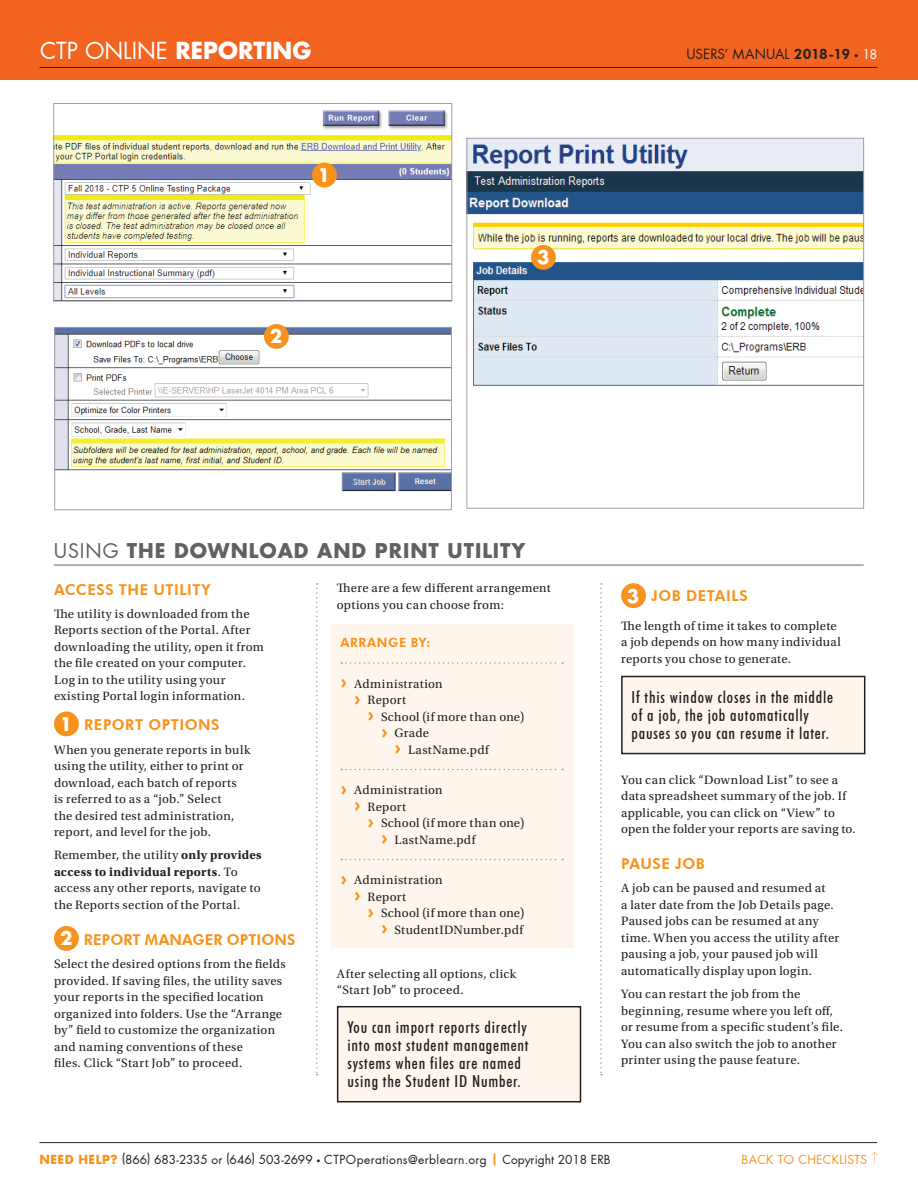
<style>
.page{position:relative;width:918px;height:1188px;background:#fff}
.page>*{position:absolute;margin:0;border:0;box-sizing:border-box;transform-origin:0 0}
.t1{font:22.5px "Futura Std";color:#fff}
.t2{font:700 19.5px "Futura Std";letter-spacing:.05em;color:#616161}
.t3{font:700 18px "Futura Std";color:#fff}
.t4{font:500 condensed 16.5px/18px "Futura BT";letter-spacing:.05em;color:#231f20}
.t5{font:800 15px "Futura BT";letter-spacing:.03em;color:#f7931d}
.t6{font:800 15px "Futura BT";letter-spacing:.01em;color:#f7931d}
.t7{font:13.5px "Futura Std";letter-spacing:.005em;color:#231f20}
.t8{font:12.75px/16.5px "Utopia Std";letter-spacing:.025em;color:#231f20}
.t9{font:800 12.75px "Futura BT";letter-spacing:.045em;color:#f7931d}
.t10{font:12px "Futura Std";letter-spacing:.005em;color:#231f20}
.t11{font:12px "Futura Std";letter-spacing:.025em;color:#f7931d}
.s1{font-weight:700}
.s2{font-family:"Futura BT";font-weight:800;font-size:14.25px}
.s3{font-weight:700;font-size:12.75px}
.s4{font-size:12.75px;color:#fff}
.s5{font-weight:400}
.s6{font-family:"Futura Std";font-weight:700;font-size:18px;color:#fff}
.s7{font-family:"Futura Std";font-weight:700;font-size:18px;color:#f7931d}
.s8{font-weight:700;color:#f7931d}
</style>
<div class="page">
<div style="left:0;top:0;width:918px;height:80px;background:#f36421"></div>
<hr style="left:39px;top:67px;width:838px;height:1px;background:#231f20">
<hr style="left:39px;top:1142px;width:838px;height:1px;background:#231f20">
<svg style="left:871px;top:1152px;width:6px;height:12px"></svg>
<img style="left:55px;top:110px;width:395px;height:190px">
<div style="left:53px;top:103px;width:399px;height:199px;border:1px solid #a59e9e"></div>
<hr style="left:54px;top:565px;width:810px;height:1px;background:#616161">
<div style="left:54px;top:712px;width:25px;height:24px;background:#f7931d;border-radius:50%"></div>
<div style="left:54px;top:926px;width:25px;height:25px;background:#f7931d;border-radius:50%"></div>
<div style="left:338px;top:1007px;width:242px;height:95px;background:#fef5ed"></div>
<div style="left:337px;top:1006px;width:244px;height:96px;border:2px solid #231f20"></div>
<div style="left:621px;top:583px;width:25px;height:25px;background:#f7931d;border-radius:50%"></div>
<div style="left:622px;top:677px;width:243px;height:77px;background:#fef5ed"></div>
<div style="left:621px;top:676px;width:244px;height:78px;border:2px solid #231f20"></div>
<svg style="left:316px;top:583px;width:2px;height:493px"></svg>
<svg style="left:600px;top:583px;width:2px;height:493px"></svg>
<img style="left:56px;top:329px;width:394px;height:163px">
<div style="left:54px;top:327px;width:398px;height:183px;border:1px solid #a59e9e"></div>
<img style="left:468px;top:140px;width:394px;height:246px">
<div style="left:466px;top:138px;width:398px;height:371px;border:1px solid #a59e9e"></div>
<div style="left:531px;top:245px;width:25px;height:25px;background:#f7931d;border-radius:50%"></div>
<div style="left:264px;top:324px;width:25px;height:25px;background:#f7931d;border-radius:50%"></div>
<div style="left:332px;top:624px;width:242px;height:323px;background:#fef5ed"></div>
<svg style="left:341px;top:662px;width:222px;height:2px"></svg>
<svg style="left:341px;top:769px;width:222px;height:1px"></svg>
<svg style="left:341px;top:859px;width:222px;height:1px"></svg>
<div style="left:312px;top:163px;width:25px;height:25px;background:#f7931d;border-radius:50%"></div>
<h1 class="t1" style="left:40px;top:37px;width:273px">CTP ONLINE <span class="s1">REPORTING</span></h1>
<h3 class="t3" style="left:318px;top:163px;width:14px">1</h3>
<h3 class="t3" style="left:270px;top:325px;width:14px">2</h3>
<h3 class="t3" style="left:537px;top:245px;width:14px">3</h3>
<p class="t7" style="left:686px;top:46px;width:193px">USERS’ MANUAL <span class="s2">2018-19</span> <span class="s3">·</span> <span class="s4">18</span></p>
<h2 class="t2" style="left:54px;top:538px;width:473px"><span class="s5">USING</span> THE DOWNLOAD AND PRINT UTILITY</h2>
<p class="t5" style="left:54px;top:580px;width:158px">ACCESS THE UTILITY</p>
<p class="t8" style="left:54px;top:606px;width:211px">The utility is downloaded from the Reports section of the Portal. After downloading the utility, open it from the file created on your computer.<br>Log in to the utility using your existing Portal login information.</p>
<p class="t5" style="left:60px;top:716px;width:161px"><span class="s6">1</span> REPORT OPTIONS</p>
<p class="t8" style="left:54px;top:741px;width:198px">When you generate reports in bulk using the utility, either to print or download, each batch of reports<br>is referred to as a “job.” Select<br>the desired test administration, report, and level for the job.</p>
<p class="t8" style="left:54px;top:847px;width:209px">Remember, the utility <span class="s1">only provides access to individual reports</span>. To access any other reports, navigate to the Reports section of the Portal.</p>
<p class="t6" style="left:60px;top:930px;width:237px"><span class="s6">2</span> REPORT MANAGER OPTIONS</p>
<p class="t8" style="left:54px;top:956px;width:233px">Select the desired options from the fields provided. If saving files, the utility saves your reports in the specified location organized into folders. Use the “Arrange by” field to customize the organization and naming conventions of these<br>files. Click “Start Job” to proceed.</p>
<p class="t8" style="left:337px;top:580px;width:215px">There are a few different arrangement options you can choose from:</p>
<p class="t9" style="left:341px;top:635px;width:91px">ARRANGE BY:</p>
<p class="t8" style="left:354px;top:676px;width:90px;text-indent:-14px"><span class="s7">›</span> Administration <span class="s7">›</span> Report</p>
<p class="t8" style="left:368px;top:709px;width:158px"><span class="s7">›</span> School (if more than one)</p>
<p class="t8" style="left:381px;top:725px;width:50px"><span class="s7">›</span> Grade</p>
<p class="t8" style="left:395px;top:742px;width:96px"><span class="s7">›</span> LastName.pdf</p>
<p class="t8" style="left:354px;top:782px;width:90px;text-indent:-14px"><span class="s7">›</span> Administration <span class="s7">›</span> Report</p>
<p class="t8" style="left:381px;top:815px;width:145px;text-indent:-13px"><span class="s7">›</span> School (if more than one) <span class="s7">›</span> LastName.pdf</p>
<p class="t8" style="left:354px;top:872px;width:90px;text-indent:-14px"><span class="s7">›</span> Administration <span class="s7">›</span> Report</p>
<p class="t8" style="left:368px;top:905px;width:158px;text-align:right"><span class="s7">›</span> School (if more than one) <span class="s7">›</span> StudentIDNumber.pdf</p>
<p class="t8" style="left:337px;top:966px;width:181px">After selecting all options, click “Start Job” to proceed.</p>
<p class="t4" style="left:347px;top:1018px;width:183px">You can import reports directly into most student management systems when files are named using the Student ID Number.</p>
<p class="t5" style="left:627px;top:586px;width:123px"><span class="s6">3</span> JOB DETAILS</p>
<p class="t8" style="left:621px;top:618px;width:221px">The length of time it takes to complete a job depends on how many individual reports you chose to generate.</p>
<p class="t4" style="left:632px;top:688px;width:203px">If this window closes in the middle of a job, the job automatically pauses so you can resume it later.</p>
<p class="t8" style="left:621px;top:771px;width:236px">You can click “Download List” to see a data spreadsheet summary of the job. If applicable, you can click on “View” to open the folder your reports are saving to.</p>
<p class="t5" style="left:621px;top:855px;width:85px">PAUSE JOB</p>
<p class="t8" style="left:621px;top:880px;width:220px">A job can be paused and resumed at<br>a later date from the Job Details page.<br>Paused jobs can be resumed at any time. When you access the utility after pausing a job, your paused job will automatically display upon login.</p>
<p class="t8" style="left:621px;top:986px;width:223px">You can restart the job from the beginning, resume where you left off, or resume from a specific student’s file.<br>You can also switch the job to another printer using the pause feature.</p>
<p class="t10" style="left:39px;top:1152px;width:573px"><span class="s8">NEED HELP?</span> (866) 683-2335 or (646) 503-2699 <span class="s1">·</span> CTPOperations@erblearn.org <span class="s8">|</span> Copyright 2018 ERB</p>
<p class="t11" style="left:742px;top:1152px;width:127px">BACK TO CHECKLISTS</p>
</div>
